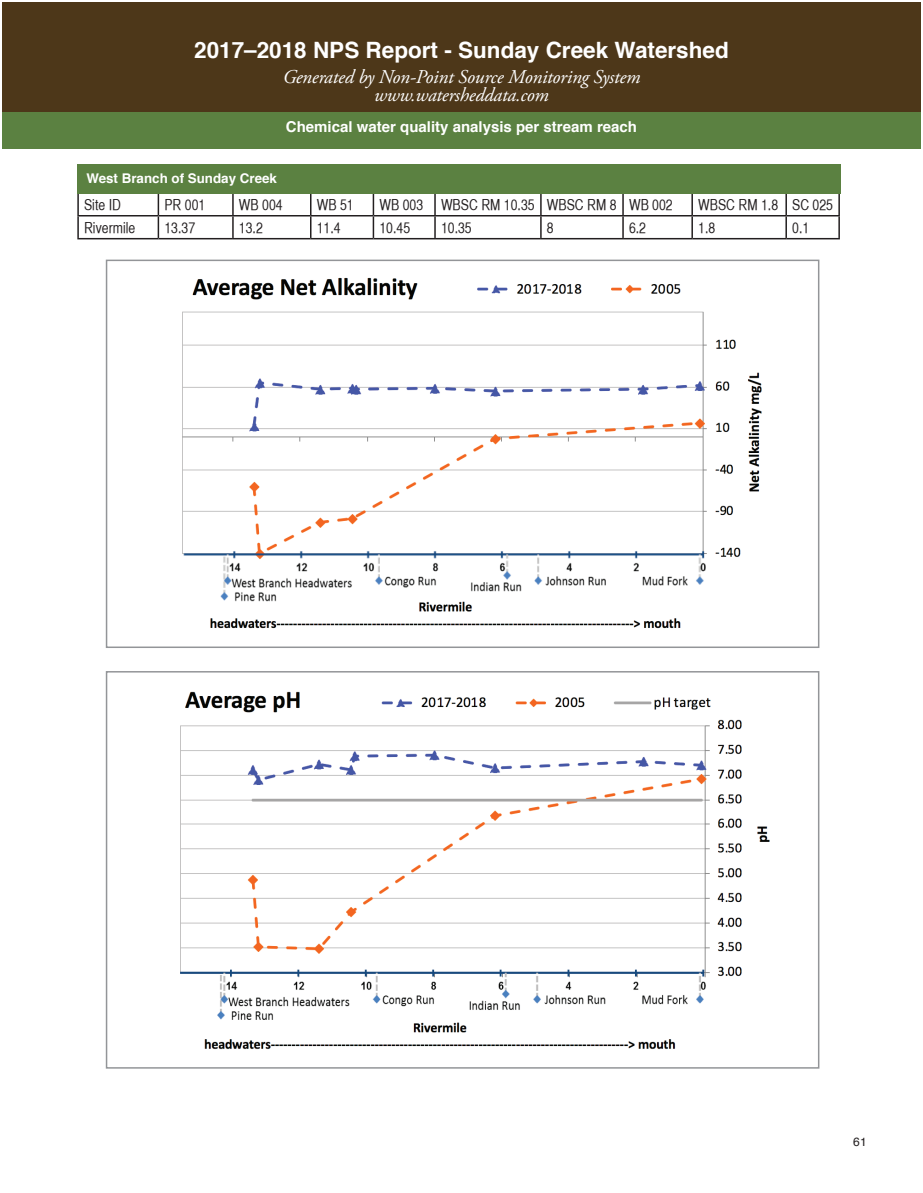
<style>
.page{position:relative;width:923px;height:1193px;background:#fff}
.page>*{position:absolute;margin:0;border:0;box-sizing:border-box;transform-origin:0 0}
.t1{font:700 22.5px "Helvetica";color:#fff}
.t2{font:italic 19.5px/18px "Adobe Garamond Pro";letter-spacing:-.01em;color:#fff;text-align:center}
.t3{font:15px "Helvetica CY Plain";color:#231f20}
.t4{font:700 15px "Helvetica";color:#fff}
.t5{font:700 13.35px "Helvetica";color:#fff}
.t6{font:12px "Helvetica";color:#231f20}
</style>
<div class="page">
<hr style="left:77px;top:193px;width:2px;height:22px;background:#231f20">
<hr style="left:232px;top:193px;width:2px;height:22px;background:#231f20">
<hr style="left:372px;top:193px;width:2px;height:22px;background:#231f20">
<hr style="left:434px;top:193px;width:2px;height:22px;background:#231f20">
<hr style="left:691px;top:193px;width:2px;height:22px;background:#231f20">
<hr style="left:785px;top:193px;width:2px;height:22px;background:#231f20">
<hr style="left:77px;top:215px;width:81px;height:1px;background:#231f20">
<hr style="left:77px;top:216px;width:2px;height:22px;background:#231f20">
<hr style="left:158px;top:215px;width:75px;height:1px;background:#231f20">
<svg style="left:158px;top:193px;width:1px;height:45px"></svg>
<hr style="left:233px;top:215px;width:78px;height:1px;background:#231f20">
<hr style="left:232px;top:216px;width:2px;height:22px;background:#231f20">
<hr style="left:311px;top:215px;width:62px;height:1px;background:#231f20">
<svg style="left:310px;top:193px;width:1px;height:45px"></svg>
<hr style="left:373px;top:215px;width:62px;height:1px;background:#231f20">
<hr style="left:372px;top:216px;width:2px;height:22px;background:#231f20">
<hr style="left:435px;top:215px;width:106px;height:1px;background:#231f20">
<hr style="left:434px;top:216px;width:2px;height:22px;background:#231f20">
<hr style="left:541px;top:215px;width:82px;height:1px;background:#231f20">
<svg style="left:540px;top:193px;width:1px;height:45px"></svg>
<hr style="left:623px;top:215px;width:69px;height:1px;background:#231f20">
<svg style="left:622px;top:193px;width:1px;height:45px"></svg>
<hr style="left:692px;top:215px;width:94px;height:1px;background:#231f20">
<hr style="left:691px;top:216px;width:2px;height:22px;background:#231f20">
<hr style="left:786px;top:215px;width:53px;height:1px;background:#231f20">
<hr style="left:785px;top:216px;width:2px;height:22px;background:#231f20">
<svg style="left:838px;top:193px;width:1px;height:45px"></svg>
<hr style="left:77px;top:238px;width:81px;height:1px;background:#231f20">
<hr style="left:158px;top:238px;width:75px;height:1px;background:#231f20">
<hr style="left:233px;top:238px;width:78px;height:1px;background:#231f20">
<hr style="left:311px;top:238px;width:62px;height:1px;background:#231f20">
<hr style="left:373px;top:238px;width:62px;height:1px;background:#231f20">
<hr style="left:435px;top:238px;width:106px;height:1px;background:#231f20">
<hr style="left:541px;top:238px;width:82px;height:1px;background:#231f20">
<hr style="left:623px;top:238px;width:69px;height:1px;background:#231f20">
<hr style="left:692px;top:238px;width:94px;height:1px;background:#231f20">
<hr style="left:786px;top:238px;width:53px;height:1px;background:#231f20">
<div style="left:2px;top:2px;width:918px;height:110px;background:#4d3719"></div>
<div style="left:2px;top:112px;width:918px;height:36px;background:#5b8141"></div>
<div style="left:106px;top:260px;width:713px;height:388px;border:2px solid #939598"></div>
<div style="left:106px;top:671px;width:713px;height:397px;border:2px solid #939598"></div>
<div style="left:77px;top:164px;width:763px;height:29px;background:#5b8141"></div>
<img style="left:149px;top:262px;width:626px;height:367px">
<img style="left:180px;top:691px;width:590px;height:359px">
<h1 class="t1" style="left:194px;top:32px;width:536px">2017–2018 NPS Report - Sunday Creek Watershed</h1>
<h2 class="t2" style="left:283px;top:68px;width:359px">Generated by Non-Point Source Monitoring System www.watersheddata.com</h2>
<p class="t4" style="left:286px;top:115px;width:352px">Chemical water quality analysis per stream reach</p>
<p class="t5" style="left:86px;top:168px;width:192px">West Branch of Sunday Creek</p>
<p class="t3" style="left:84px;top:196px;width:38px">Site ID</p>
<p class="t3" style="left:164px;top:196px;width:43px">PR 001</p>
<p class="t3" style="left:239px;top:196px;width:45px">WB 004</p>
<p class="t3" style="left:317px;top:196px;width:38px">WB 51</p>
<p class="t3" style="left:379px;top:196px;width:295px">WB 003 WBSC RM 10.35 WBSC RM 8 WB 002</p>
<p class="t3" style="left:698px;top:196px;width:136px">WBSC RM 1.8 SC 025</p>
<p class="t3" style="left:84px;top:219px;width:53px">Rivermile</p>
<p class="t3" style="left:164px;top:219px;width:32px">13.37</p>
<p class="t3" style="left:239px;top:219px;width:25px">13.2</p>
<p class="t3" style="left:317px;top:219px;width:25px">11.4</p>
<p class="t3" style="left:379px;top:219px;width:32px">10.45</p>
<p class="t3" style="left:441px;top:219px;width:32px">10.35</p>
<p class="t3" style="left:547px;top:219px;width:8px">8</p>
<p class="t3" style="left:629px;top:219px;width:19px">6.2</p>
<p class="t3" style="left:698px;top:219px;width:19px">1.8</p>
<p class="t3" style="left:792px;top:219px;width:19px">0.1</p>
<p class="t6" style="left:853px;top:1132px;width:15px">61</p>
</div>
